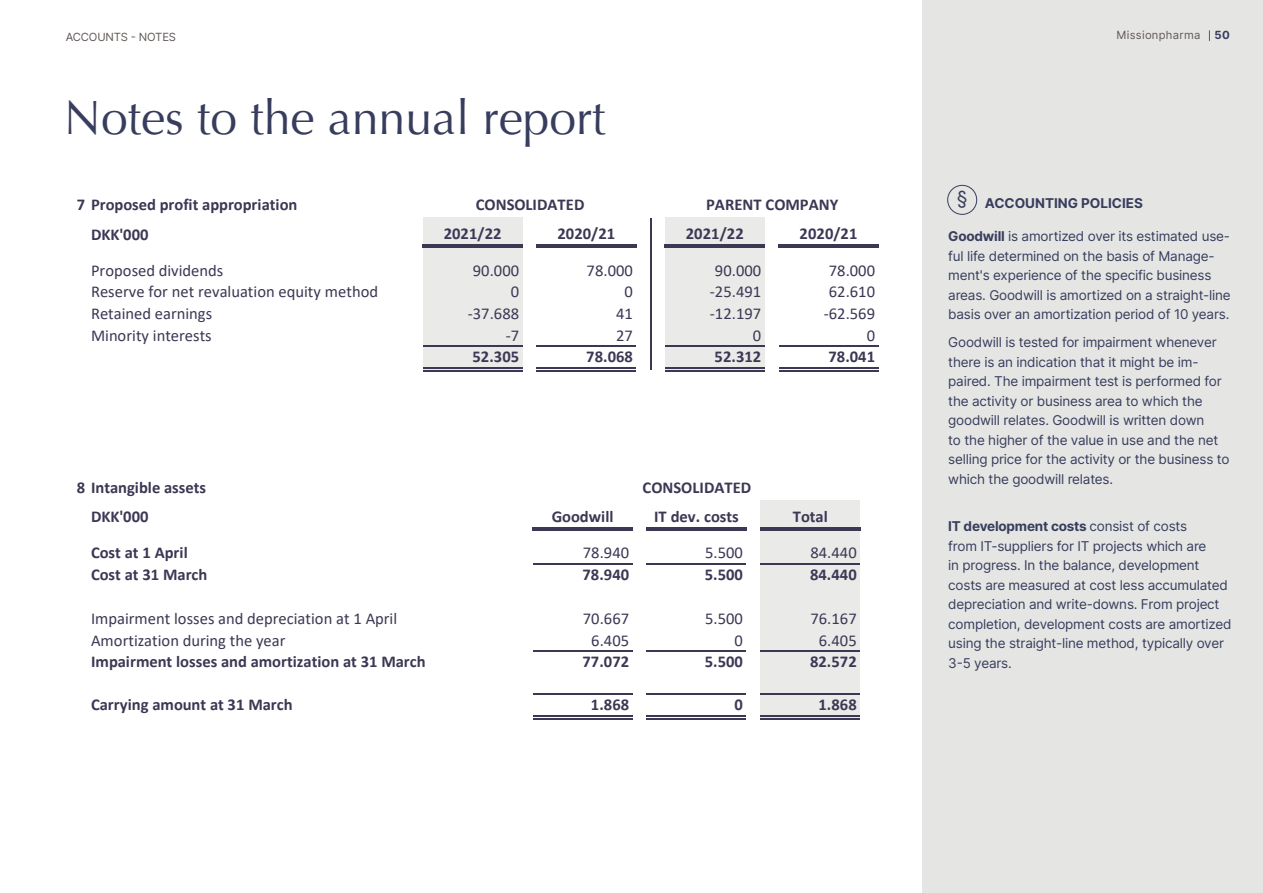
<style>
.page{position:relative;width:1263px;height:893px;background:#fff}
.page>*{position:absolute;margin:0;border:0;box-sizing:border-box;transform-origin:0 0}
.t1{font:48px "Optima";color:#383d5d}
.t2{font:19.5px "Inter";color:#383d5d}
.t3{font:700 16.5px/29.7px "Calibri";letter-spacing:.005em;color:#3c3854}
.t4{font:16.5px "Calibri";color:#3c3854}
.t5{font:13.5px/19.5px "Inter";letter-spacing:-.015em;color:#383d5d}
.t6{font:700 13.5px "Inter";color:#383d5d}
.Tema{font:11.25px "Inter";letter-spacing:-.015em;color:#615856}
.Tema-2{font:11.25px "Inter";letter-spacing:.025em;color:#615856}
.Tema-3{font:700 11.25px "Inter";color:#383d5d}
.s1{font-weight:700}
</style>
<div class="page">
<div style="left:923px;top:0;width:340px;height:893px;background:#e5e6e4"></div>
<div style="left:947px;top:185px;width:30px;height:30px;border:1px solid #383d5d;border-radius:50%"></div>
<div style="left:423px;top:218px;width:99px;height:27px;background:#eaebe9"></div>
<div style="left:665px;top:218px;width:99px;height:27px;background:#eaebe9"></div>
<hr style="left:423px;top:245px;width:99px;height:2px;background:#3c3854">
<hr style="left:537px;top:245px;width:99px;height:2px;background:#3c3854">
<hr style="left:665px;top:245px;width:99px;height:2px;background:#3c3854">
<hr style="left:779px;top:245px;width:99px;height:2px;background:#3c3854">
<div style="left:423px;top:247px;width:99px;height:122px;background:#eaebe9"></div>
<div style="left:665px;top:247px;width:99px;height:122px;background:#eaebe9"></div>
<hr style="left:424px;top:244px;width:99px;height:2px;background:#3c3854">
<hr style="left:537px;top:244px;width:100px;height:2px;background:#3c3854">
<hr style="left:666px;top:244px;width:99px;height:2px;background:#3c3854">
<hr style="left:424px;top:247px;width:99px;height:1px;background:#3c3854">
<hr style="left:537px;top:247px;width:100px;height:1px;background:#3c3854">
<hr style="left:666px;top:247px;width:99px;height:1px;background:#3c3854">
<hr style="left:423px;top:346px;width:99px;height:1px;background:#3c3854">
<hr style="left:537px;top:346px;width:99px;height:1px;background:#3c3854">
<hr style="left:665px;top:346px;width:99px;height:1px;background:#3c3854">
<hr style="left:423px;top:367px;width:99px;height:1px;background:#3c3854">
<hr style="left:423px;top:370px;width:99px;height:1px;background:#3c3854">
<hr style="left:537px;top:367px;width:99px;height:1px;background:#3c3854">
<hr style="left:537px;top:370px;width:99px;height:1px;background:#3c3854">
<hr style="left:665px;top:367px;width:99px;height:1px;background:#3c3854">
<hr style="left:665px;top:370px;width:99px;height:1px;background:#3c3854">
<hr style="left:650px;top:218px;width:1px;height:151px;background:#3c3854">
<hr style="left:780px;top:244px;width:99px;height:2px;background:#3c3854">
<hr style="left:780px;top:247px;width:99px;height:1px;background:#3c3854">
<hr style="left:779px;top:346px;width:99px;height:1px;background:#3c3854">
<hr style="left:779px;top:367px;width:99px;height:1px;background:#3c3854">
<hr style="left:779px;top:370px;width:99px;height:1px;background:#3c3854">
<div style="left:760px;top:500px;width:100px;height:28px;background:#eaebe9"></div>
<hr style="left:533px;top:528px;width:99px;height:2px;background:#3c3854">
<hr style="left:647px;top:528px;width:99px;height:2px;background:#3c3854">
<hr style="left:760px;top:528px;width:100px;height:2px;background:#3c3854">
<div style="left:760px;top:530px;width:100px;height:187px;background:#eaebe9"></div>
<hr style="left:534px;top:527px;width:99px;height:1px;background:#3c3854">
<hr style="left:647px;top:527px;width:100px;height:1px;background:#3c3854">
<hr style="left:534px;top:529px;width:99px;height:2px;background:#3c3854">
<hr style="left:647px;top:529px;width:100px;height:2px;background:#3c3854">
<hr style="left:533px;top:563px;width:99px;height:1px;background:#3c3854">
<hr style="left:647px;top:563px;width:99px;height:1px;background:#3c3854">
<hr style="left:533px;top:650px;width:99px;height:2px;background:#3c3854">
<hr style="left:647px;top:650px;width:99px;height:2px;background:#3c3854">
<hr style="left:533px;top:694px;width:99px;height:1px;background:#3c3854">
<hr style="left:647px;top:694px;width:99px;height:1px;background:#3c3854">
<hr style="left:533px;top:715px;width:99px;height:2px;background:#3c3854">
<hr style="left:533px;top:718px;width:99px;height:1px;background:#3c3854">
<hr style="left:647px;top:715px;width:99px;height:2px;background:#3c3854">
<hr style="left:647px;top:718px;width:99px;height:1px;background:#3c3854">
<hr style="left:761px;top:527px;width:99px;height:1px;background:#3c3854">
<hr style="left:761px;top:529px;width:99px;height:2px;background:#3c3854">
<hr style="left:760px;top:563px;width:100px;height:1px;background:#3c3854">
<hr style="left:760px;top:650px;width:100px;height:2px;background:#3c3854">
<hr style="left:760px;top:694px;width:100px;height:1px;background:#3c3854">
<hr style="left:760px;top:715px;width:100px;height:2px;background:#3c3854">
<hr style="left:760px;top:718px;width:100px;height:1px;background:#3c3854">
<p class="Tema" style="left:66px;top:29px;width:112px">ACCOUNTS - NOTES</p>
<p class="t1" style="left:64px;top:90px;width:543px">Notes to the annual report</p>
<p class="t3" style="left:91px;top:189px;width:208px;text-indent:-14px">7 Proposed profit appropriation<br>DKK'000</p>
<p class="t3" style="left:476px;top:189px;width:110px">CONSOLIDATED</p>
<p class="t3" style="left:706px;top:189px;width:134px">PARENT COMPANY</p>
<p class="t3" style="left:444px;top:219px;width:59px">2021/22</p>
<p class="t3" style="left:557px;top:219px;width:59px">2020/21</p>
<p class="t3" style="left:686px;top:219px;width:59px">2021/22</p>
<p class="t3" style="left:800px;top:219px;width:59px">2020/21</p>
<p class="t4" style="left:91px;top:259px;width:134px">Proposed dividends</p>
<p class="t4" style="left:473px;top:259px;width:48px">90.000</p>
<p class="t4" style="left:587px;top:259px;width:48px">78.000</p>
<p class="t4" style="left:715px;top:259px;width:48px">90.000</p>
<p class="t4" style="left:829px;top:259px;width:48px">78.000</p>
<p class="t4" style="left:91px;top:280px;width:289px">Reserve for net revaluation equity method</p>
<p class="t4" style="left:511px;top:280px;width:10px">0</p>
<p class="t4" style="left:625px;top:280px;width:10px">0</p>
<p class="t4" style="left:710px;top:280px;width:53px">-25.491</p>
<p class="t4" style="left:829px;top:280px;width:48px">62.610</p>
<p class="t4" style="left:91px;top:302px;width:123px">Retained earnings</p>
<p class="t4" style="left:468px;top:302px;width:53px">-37.688</p>
<p class="t4" style="left:616px;top:302px;width:18px">41</p>
<p class="t4" style="left:710px;top:302px;width:53px">-12.197</p>
<p class="t4" style="left:824px;top:302px;width:53px">-62.569</p>
<p class="t4" style="left:91px;top:324px;width:122px">Minority interests</p>
<p class="t4" style="left:506px;top:324px;width:15px">-7</p>
<p class="t4" style="left:616px;top:324px;width:18px">27</p>
<p class="t4" style="left:753px;top:324px;width:10px">0</p>
<p class="t4" style="left:867px;top:324px;width:10px">0</p>
<p class="t3" style="left:472px;top:342px;width:48px">52.305</p>
<p class="t3" style="left:586px;top:342px;width:48px">78.068</p>
<p class="t3" style="left:715px;top:342px;width:48px">52.312</p>
<p class="t3" style="left:828px;top:342px;width:48px">78.041</p>
<p class="t3" style="left:91px;top:472px;width:117px;text-indent:-14px">8 Intangible assets<br>DKK'000</p>
<p class="t3" style="left:643px;top:472px;width:110px">CONSOLIDATED</p>
<p class="t3" style="left:552px;top:502px;width:63px">Goodwill</p>
<p class="t3" style="left:654px;top:502px;width:86px">IT dev. costs</p>
<p class="t3" style="left:793px;top:502px;width:37px">Total</p>
<p class="t3" style="left:91px;top:538px;width:98px">Cost at 1 April</p>
<p class="t4" style="left:583px;top:541px;width:48px">78.940</p>
<p class="t4" style="left:705px;top:541px;width:39px">5.500</p>
<p class="t4" style="left:810px;top:541px;width:48px">84.440</p>
<p class="t3" style="left:91px;top:560px;width:118px">Cost at 31 March</p>
<p class="t3" style="left:582px;top:560px;width:48px">78.940</p>
<p class="t3" style="left:705px;top:560px;width:40px">5.500</p>
<p class="t3" style="left:810px;top:560px;width:48px">84.440</p>
<p class="t4" style="left:91px;top:607px;width:308px">Impairment losses and depreciation at 1 April</p>
<p class="t4" style="left:583px;top:607px;width:48px">70.667</p>
<p class="t4" style="left:705px;top:607px;width:39px">5.500</p>
<p class="t4" style="left:810px;top:607px;width:48px">76.167</p>
<p class="t4" style="left:91px;top:629px;width:196px">Amortization during the year</p>
<p class="t4" style="left:591px;top:629px;width:39px">6.405</p>
<p class="t4" style="left:735px;top:629px;width:10px">0</p>
<p class="t4" style="left:819px;top:629px;width:39px">6.405</p>
<p class="t3" style="left:91px;top:647px;width:336px">Impairment losses and amortization at 31 March</p>
<p class="t3" style="left:582px;top:647px;width:48px">77.072</p>
<p class="t3" style="left:705px;top:647px;width:40px">5.500</p>
<p class="t3" style="left:810px;top:647px;width:48px">82.572</p>
<p class="t3" style="left:91px;top:690px;width:203px">Carrying amount at 31 March</p>
<p class="t3" style="left:591px;top:690px;width:40px">1.868</p>
<p class="t3" style="left:735px;top:690px;width:10px">0</p>
<p class="t3" style="left:818px;top:690px;width:40px">1.868</p>
<p class="Tema-2" style="left:1116px;top:27px;width:85px">Missionpharma</p>
<p class="Tema-3" style="left:1214px;top:27px;width:17px">50</p>
<p class="t2" style="left:957px;top:184px;width:12px">§</p>
<p class="t6" style="left:985px;top:193px;width:160px">ACCOUNTING POLICIES</p>
<p class="t5" style="left:948px;top:226px;width:284px"><span class="s1">Goodwill</span> is amortized over its estimated use&shy;ful life determined on the basis of Manage&shy;ment's experience of the specific business areas. Goodwill is amortized on a straight-line basis over an amortization period of 10 years.</p>
<p class="t5" style="left:948px;top:332px;width:283px">Goodwill is tested for impairment whenever there is an indication that it might be im&shy;paired. The impairment test is performed for the activity or business area to which the goodwill relates. Goodwill is written down<br>to the higher of the value in use and the net selling price for the activity or the business to which the goodwill relates.</p>
<p class="t5" style="left:948px;top:516px;width:285px"><span class="s1">IT development costs</span> consist of costs<br>from IT-suppliers for IT projects which are<br>in progress. In the balance, development costs are measured at cost less accumulated depreciation and write-downs. From project completion, development costs are amortized using the straight-line method, typically over 3-5 years.</p>
</div>
